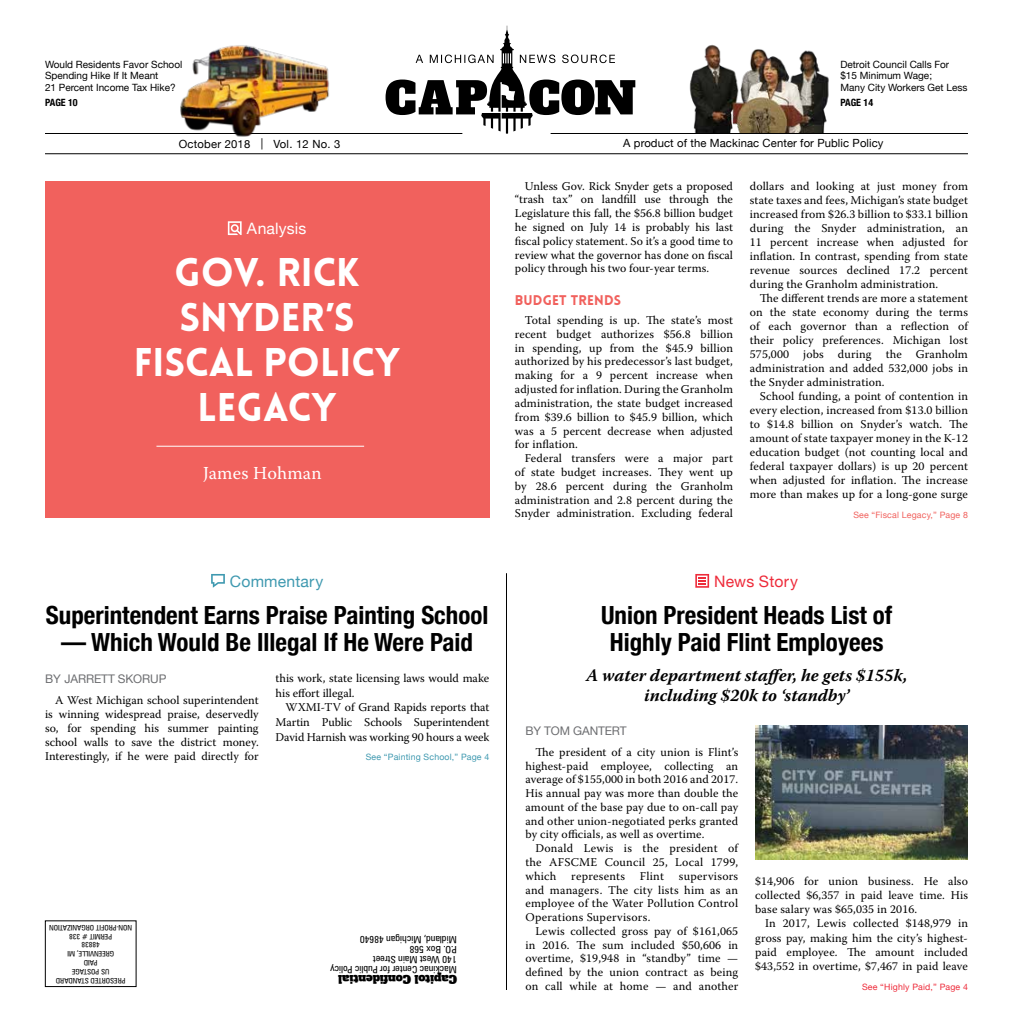
<style>
.page{position:relative;width:1013px;height:1035px;background:#fff}
.page>*{position:absolute;margin:0;border:0;box-sizing:border-box;transform-origin:0 0}
.t1{font:900 39.12px/45px "Lovelo";color:#fff;text-align:center}
.t2{font:700 condensed 25px/27.5px "Helvetica Neue";color:#000;text-align:center}
.t3{font:18.25px "Warnock Pro";letter-spacing:.01em;color:#fff}
.t4{font:italic 700 17.5px/20px "Warnock Pro";color:#000;text-align:center}
.t5{font:15.75px "Helvetica Neue";letter-spacing:.01em;color:#3f99b0}
.t6{font:15.75px "Helvetica Neue";letter-spacing:.01em;color:#ee2b3a}
.t7{font:15.75px "Helvetica Neue";letter-spacing:.01em;color:#fff}
.t8{font:900 13.75px "Lovelo";letter-spacing:.01em;color:#f1615d}
.t9{font:11.88px/14px "Warnock Pro";letter-spacing:.01em;color:#000;text-align:justify}
.t10{font:11.88px "Helvetica Neue";letter-spacing:-.01em;color:#6d6e71}
.t11{font:11.25px "Helvetica Neue";letter-spacing:.01em;color:#000}
.t12{font:11.25px "Alfa Slab One";color:#000}
.t13{font:10px/11.2px "Helvetica Neue";color:#000}
.t14{font:condensed 10px/10px "Zurich BT";color:#000}
.t15{font:700 condensed 10px "Helvetica Neue";color:#000}
.t16{font:8.75px "Helvetica Neue";letter-spacing:.02em;color:#3f99b0}
.t17{font:8.75px "Helvetica Neue";letter-spacing:.02em;color:#f1615d}
.t18{font:8.75px "Helvetica Neue";letter-spacing:.02em;color:#ee2b3a}
.t19{font:condensed 7.5px/8.8px "Zurich BT";color:#000;text-align:center}
</style>
<div class="page">
<img style="left:689px;top:44px;width:140px;height:89px">
<div style="left:45px;top:921px;width:91px;height:66px;border:1px solid #000"></div>
<svg style="left:385px;top:26px;width:250px;height:108px"></svg>
<hr style="left:45px;top:133px;width:417px;height:1px;background:#000">
<hr style="left:550px;top:133px;width:418px;height:1px;background:#000">
<hr style="left:45px;top:153px;width:923px;height:1px;background:#000">
<img style="left:755px;top:725px;width:213px;height:135px">
<hr style="left:506px;top:573px;width:1px;height:417px;background:#000">
<div style="left:45px;top:181px;width:444px;height:337px;background:#f1615d"></div>
<hr style="left:156px;top:446px;width:208px;height:1px;background:#fff">
<svg style="left:228px;top:221px;width:14px;height:14px"></svg>
<svg style="left:211px;top:574px;width:14px;height:14px"></svg>
<svg style="left:695px;top:574px;width:14px;height:14px"></svg>
<img style="left:180px;top:45px;width:149px;height:92px">
<p class="t13" style="left:45px;top:60px;width:139px">Would Residents Favor School<br>Spending Hike If It Meant<br>21 Percent Income Tax Hike?</p>
<p class="t15" style="left:45px;top:94px;width:34px">PAGE 10</p>
<p class="t13" style="left:840px;top:60px;width:129px">Detroit Council Calls For $15 Minimum Wage;<br>Many City Workers Get Less</p>
<p class="t15" style="left:840px;top:94px;width:34px">PAGE 14</p>
<p class="t11" style="left:179px;top:136px;width:163px">October 2018 | Vol. 12 No. 3</p>
<p class="t11" style="left:623px;top:135px;width:262px">A product of the Mackinac Center for Public Policy</p>
<h3 class="t7" style="left:247px;top:217px;width:61px">Analysis</h3>
<h1 class="t1" style="left:134px;top:250px;width:268px">GOV. RICK<br>SNYDER’S<br>FISCAL POLICY<br>LEGACY</h1>
<h3 class="t3" style="left:203px;top:463px;width:120px">James Hohman</h3>
<p class="t9" style="left:515px;top:179px;width:219px;text-indent:10px">Unless Gov. Rick Snyder gets a proposed “trash tax” on landfill use through the Legislature this fall, the $56.8 billion budget he signed on July 14 is probably his last fiscal policy statement. So it’s a good time to review what the governor has done on fiscal policy through his two four-year terms.</p>
<p class="t8" style="left:515px;top:291px;width:108px">BUDGET TRENDS</p>
<p class="t9" style="left:515px;top:313px;width:219px;text-indent:10px">Total spending is up. The state’s most recent budget authorizes $56.8 billion in spending, up from the $45.9 billion authorized by his predecessor’s last budget, making for a 9 percent increase when adjusted for inflation. During the Granholm administration, the state budget increased from $39.6 billion to $45.9 billion, which was a 5 percent decrease when adjusted for inflation.</p>
<p class="t9" style="left:515px;top:451px;width:219px;text-indent:10px">Federal transfers were a major part of state budget increases. They went up by 28.6 percent during the Granholm administration and 2.8 percent during the Snyder administration. Excluding federal</p>
<p class="t9" style="left:750px;top:179px;width:220px">dollars and looking at just money from state taxes and fees, Michigan’s state budget increased from $26.3 billion to $33.1 billion during the Snyder administration, an 11 percent increase when adjusted for inflation. In contrast, spending from state revenue sources declined 17.2 percent during the Granholm administration.</p>
<p class="t9" style="left:750px;top:291px;width:219px;text-indent:10px">The different trends are more a statement on the state economy during the terms of each governor than a reflection of their policy preferences. Michigan lost 575,000 jobs during the Granholm administration and added 532,000 jobs in the Snyder administration.</p>
<p class="t9" style="left:750px;top:389px;width:219px;text-indent:10px">School funding, a point of contention in every election, increased from $13.0 billion to $14.8 billion on Snyder’s watch. The amount of state taxpayer money in the K-12 education budget (not counting local and federal taxpayer dollars) is up 20 percent when adjusted for inflation. The increase more than makes up for a long-gone surge</p>
<p class="t17" style="left:853px;top:508px;width:116px">See “Fiscal Legacy,” Page 8</p>
<h3 class="t5" style="left:230px;top:570px;width:95px">Commentary</h3>
<h3 class="t6" style="left:714px;top:570px;width:85px">News Story</h3>
<h2 class="t2" style="left:46px;top:600px;width:444px">Superintendent Earns Praise Painting School</h2>
<h2 class="t2" style="left:61px;top:627px;width:413px">— Which Would Be Illegal If He Were Paid</h2>
<p class="t10" style="left:45px;top:670px;width:123px">BY JARRETT SKORUP</p>
<p class="t9" style="left:45px;top:693px;width:215px;text-indent:10px">A West Michigan school superintendent is winning widespread praise, deservedly so, for spending his summer painting school walls to save the district money.<br>Interestingly, if he were paid directly for</p>
<p class="t9" style="left:275px;top:671px;width:215px;line-height:14.6px">this work, state licensing laws would make his effort illegal.</p>
<p class="t9" style="left:275px;top:700px;width:215px;line-height:14.6px;text-indent:10px">WXMI-TV of Grand Rapids reports that Martin Public Schools Superintendent David Harnish was working 90 hours a week</p>
<p class="t16" style="left:366px;top:751px;width:125px">See “Painting School,” Page 4</p>
<p class="t19" style="left:132px;top:985px;width:84px;rotate:-180deg">PRESORTED STANDARD<br>US POSTAGE<br>PAID<br>GREENVILLE, MI<br>48838<br>PERMIT # 338<br>NON-PROFIT ORGANIZATION</p>
<p class="t14" style="left:456px;top:974px;width:128px;rotate:-180deg">Mackinac Center for Public Policy<br>140 West Main Street<br>P.O. Box 568<br>Midland, Michigan 48640</p>
<p class="t12" style="left:457px;top:987px;width:120px;rotate:-180deg">Capitol Confidential</p>
<h2 class="t2" style="left:601px;top:600px;width:292px">Union President Heads List of<br>Highly Paid Flint Employees</h2>
<h3 class="t4" style="left:586px;top:665px;width:323px">A water department staffer, he gets $155k, including $20k to ‘standby’</h3>
<p class="t10" style="left:525px;top:722px;width:103px">BY TOM GANTERT</p>
<p class="t9" style="left:525px;top:745px;width:214px;text-indent:10px">The president of a city union is Flint’s highest-paid employee, collecting an average of $155,000 in both 2016 and 2017.<br>His annual pay was more than double the amount of the base pay due to on-call pay and other union-negotiated perks granted by city officials, as well as overtime.</p>
<p class="t9" style="left:525px;top:841px;width:214px;text-indent:10px">Donald Lewis is the president of the AFSCME Council 25, Local 1799, which</p>
<p class="t9" style="left:571px;top:869px;width:55px">represents</p>
<p class="t9" style="left:640px;top:869px;width:25px">Flint</p>
<p class="t9" style="left:525px;top:869px;width:214px;text-indent:153px">supervisors and managers. The city lists him as an employee of the Water Pollution Control Operations Supervisors.</p>
<p class="t9" style="left:525px;top:924px;width:214px;text-indent:10px">Lewis collected gross pay of $161,065 in 2016. The sum included $50,606 in overtime, $19,948 in “standby” time — defined by the union contract as being on call while at home — and another</p>
<p class="t9" style="left:755px;top:874px;width:214px">$14,906 for union business. He also collected $6,357 in paid leave time. His base salary was $65,035 in 2016.</p>
<p class="t9" style="left:755px;top:916px;width:214px;text-indent:10px">In 2017, Lewis collected $148,979 in gross pay, making him the city’s highest&shy;paid employee. The amount included $43,552 in overtime, $7,467 in paid leave</p>
<p class="t18" style="left:862px;top:981px;width:107px">See “Highly Paid,” Page 4</p>
</div>
